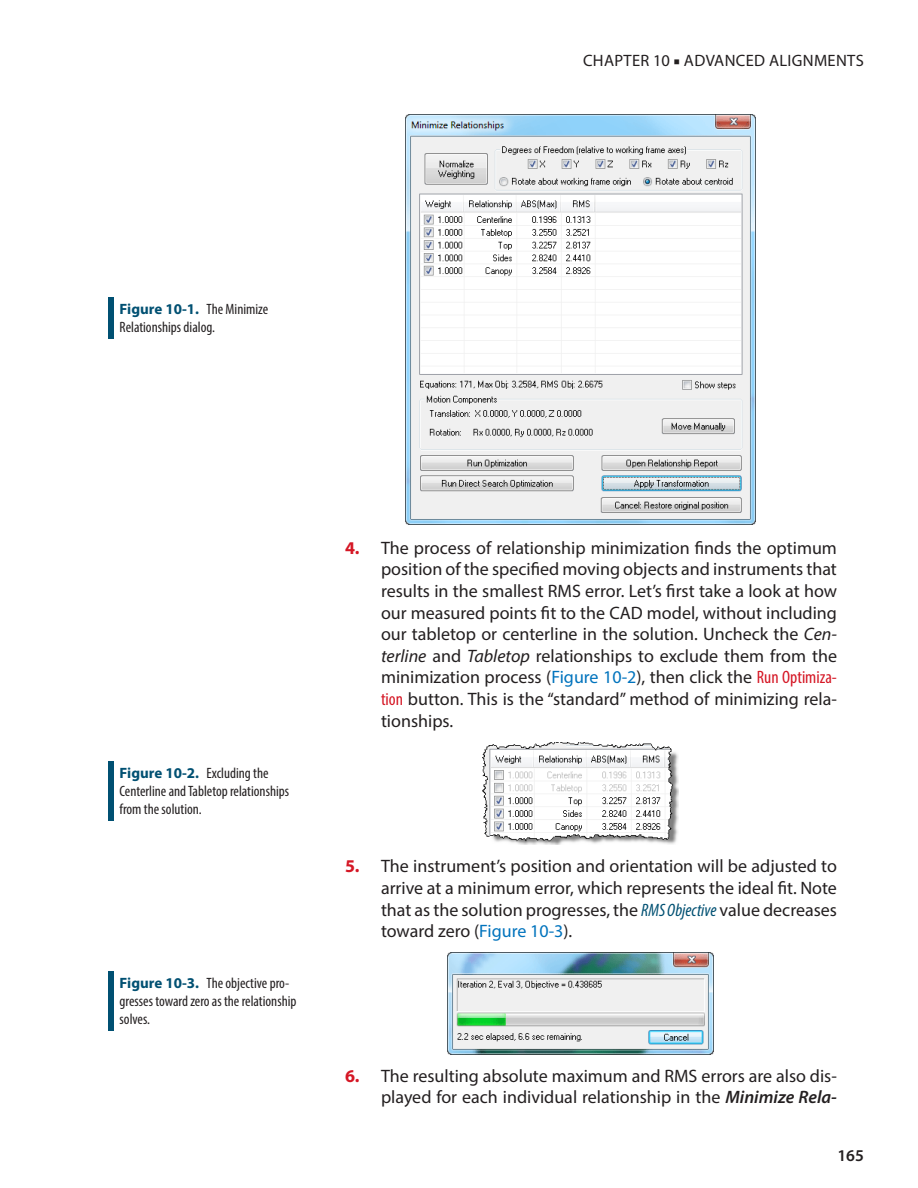
<style>
.page{position:relative;width:918px;height:1188px;background:#fff}
.page>*{position:absolute;margin:0;border:0;box-sizing:border-box;transform-origin:0 0}
.t1{font:18px/21.6px "Myriad Pro";color:#231f20;text-align:justify}
.t2{font:16.5px "Myriad Pro";letter-spacing:.02em;color:#231f20}
.t3{font:600 16.5px "Myriad Pro";color:#231f20}
.t4{font:condensed 15px/18px "Myriad Pro";color:#231f20}
.s1{font-family:"Minion Pro";font-weight:700}
.s2{font-weight:700;font-stretch:normal;color:#005072}
.s3{font-weight:700;color:#d51725}
.s4{font-style:italic}
.s5{color:#0073bd}
.s6{font-stretch:condensed;color:#d51725}
.s7{font-style:italic;font-stretch:condensed;color:#005072}
.s8{font-weight:600;font-style:italic}
</style>
<div class="page">
<div style="left:108px;top:297px;width:6px;height:41px;background:#005072"></div>
<img style="left:406px;top:115px;width:349px;height:410px">
<div style="left:108px;top:761px;width:6px;height:59px;background:#005072"></div>
<img style="left:482px;top:742px;width:197px;height:102px">
<div style="left:108px;top:971px;width:6px;height:59px;background:#005072"></div>
<img style="left:448px;top:953px;width:265px;height:102px">
<p class="t2" style="left:583px;top:51px;width:123px">CHAPTER 10 <span class="s1">■</span> Advanced</p>
<p class="t2" style="left:769px;top:51px;width:21px">Alignments</p>
<p class="t4" style="left:120px;top:300px;width:150px"><span class="s2">Figure 10-1.</span> The Minimize<br>Relationships dialog.</p>
<p class="t4" style="left:120px;top:764px;width:171px"><span class="s2">Figure 10-2.</span> Excluding the<br>Centerline and Tabletop relationships from the solution.</p>
<p class="t4" style="left:120px;top:974px;width:178px"><span class="s2">Figure 10-3.</span> The objective pro&shy;gresses toward zero as the relationship solves.</p>
<p class="t1" style="left:381px;top:537px;width:458px;text-indent:-36px"><span class="s3">4.</span> The process of relationship minimization finds the optimum position of the specified moving objects and instruments that results in the smallest RMS error. Let’s first take a look at how our measured points fit to the CAD model, without including our tabletop or centerline in the solution. Uncheck the <span class="s4">Cen&shy;terline</span> and <span class="s4">Tabletop</span> relationships to exclude them from the minimization process (<span class="s5">Figure 10-2</span>), then click the <span class="s6">Run Optimiza&shy;tion</span> button. This is the “standard” method of minimizing rela&shy;tionships.</p>
<p class="t1" style="left:381px;top:855px;width:458px;text-indent:-36px"><span class="s3">5.</span> The instrument’s position and orientation will be adjusted to arrive at a minimum error, which represents the ideal fit. Note that as the solution progresses, the <span class="s7">RMS Objective</span> value decreases toward zero (<span class="s5">Figure 10-3</span>).</p>
<p class="t1" style="left:345px;top:1065px;width:494px;text-align:right"><span class="s3">6.</span> The resulting absolute maximum and RMS errors are also dis&shy;played for each individual relationship in the <span class="s8">Minimize Rela-</span></p>
<p class="t3" style="left:837px;top:1145px;width:28px">165</p>
</div>
